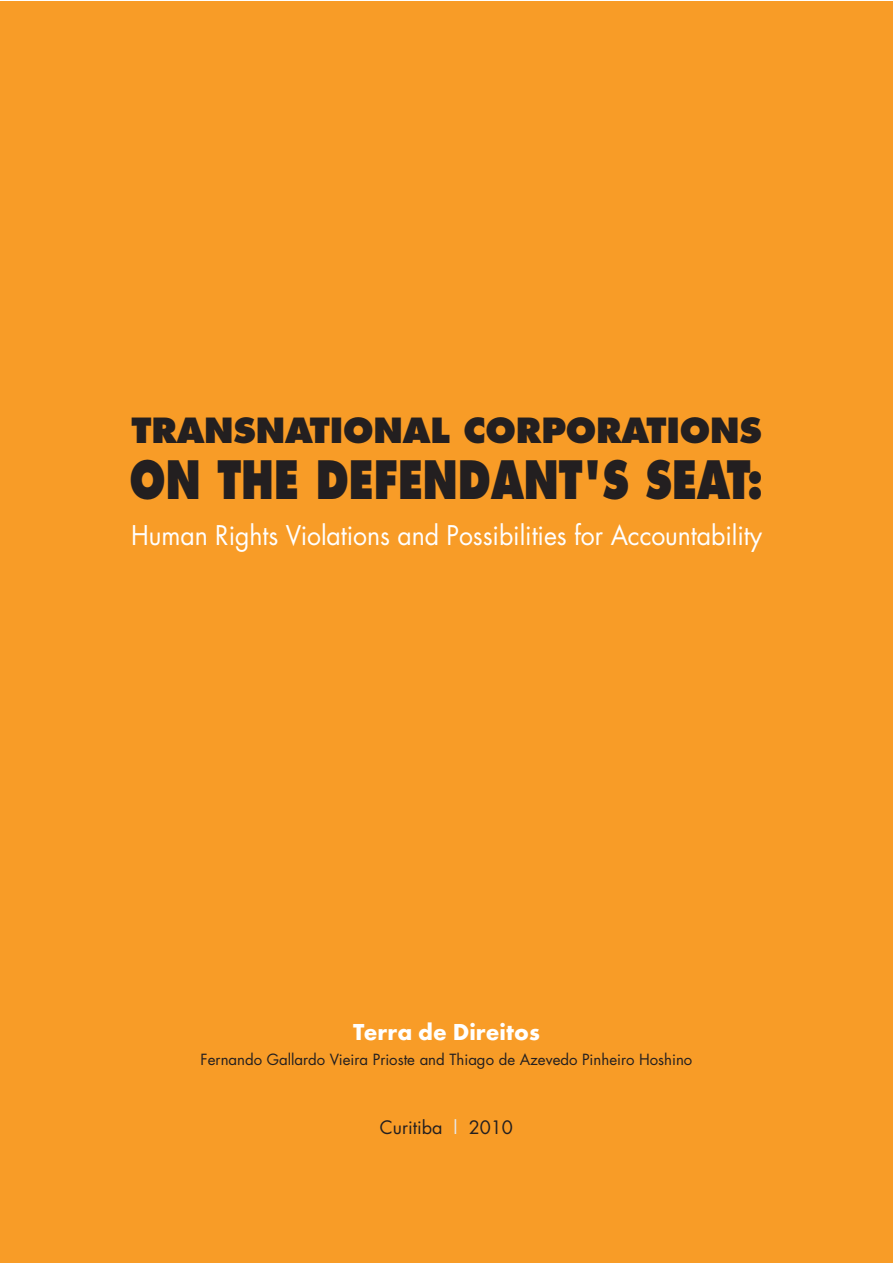
<style>
.page{position:relative;width:893px;height:1263px;background:#fff}
.page>*{position:absolute;margin:0;border:0;box-sizing:border-box;transform-origin:0 0}
.t1{font:800 51.45px "Futura";color:#231f20;scale:.78 1}
.t2{font:800 33.75px "Futura";letter-spacing:-.005em;color:#231f20}
.t3{font:26.4px "Futura";letter-spacing:-.005em;color:#fff;scale:.94 1}
.t4{font:700 24px "Futura T";color:#fff}
.t5{font:18px "Futura";color:#231f20}
.t6{font:15px "Futura";color:#231f20}
.s1{color:#e7e8e9}
</style>
<div class="page">
<div style="left:0;top:1px;width:892px;height:1262px;background:#f89c27"></div>
<h2 class="t2" style="left:131px;top:410px;width:632px">TRANSNATIONAL CORPORATIONS</h2>
<h1 class="t1" style="left:130px;top:448px;width:814px">ON THE DEFENDANT'S SEAT:</h1>
<h3 class="t3" style="left:131px;top:518px;width:673px">Human Rights Violations and Possibilities for Accountability</h3>
<h3 class="t4" style="left:353px;top:1017px;width:188px">Terra de Direitos</h3>
<p class="t6" style="left:201px;top:1049px;width:493px">Fernando Gallardo Vieira Prioste and Thiago de Azevedo Pinheiro Hoshino</p>
<p class="t5" style="left:380px;top:1115px;width:135px">Curitiba <span class="s1">l</span> 2010</p>
</div>
